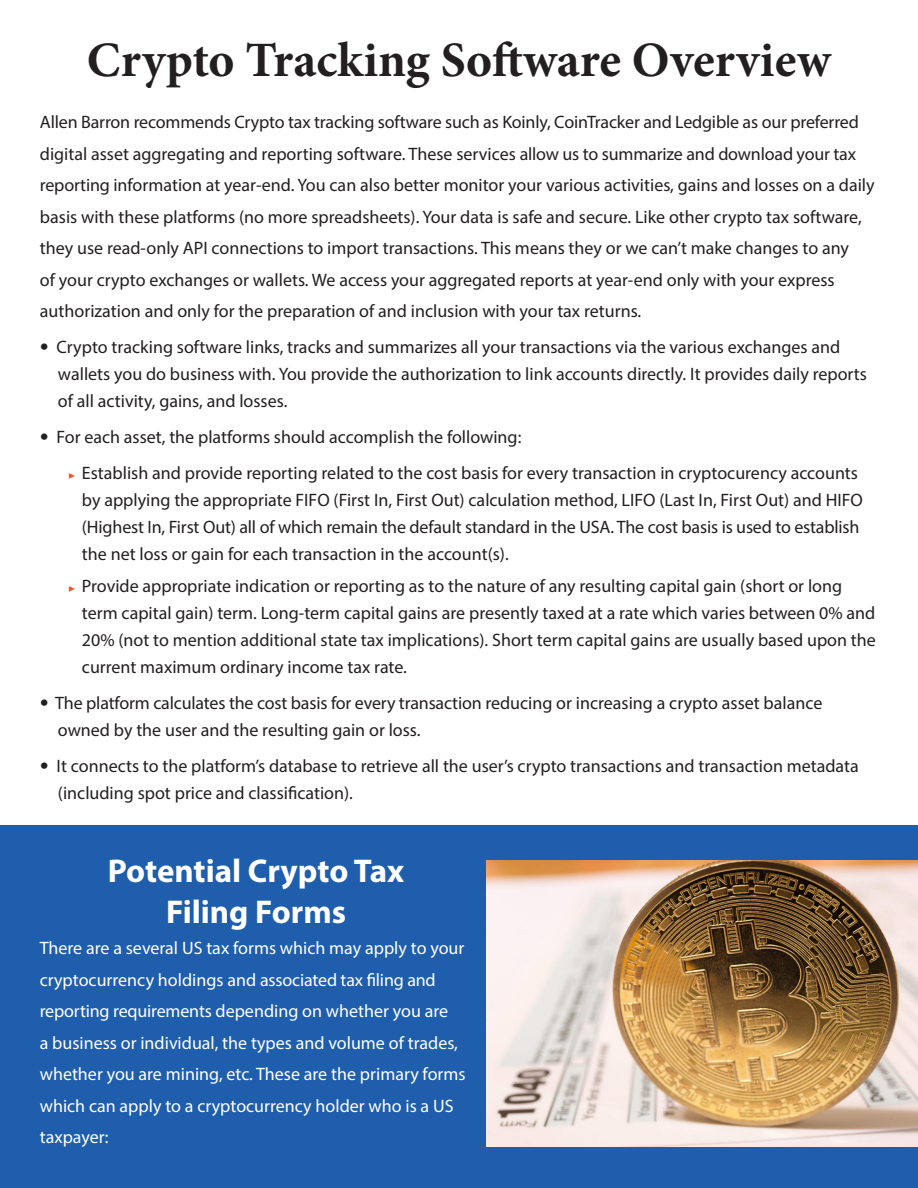
<style>
.page{position:relative;width:918px;height:1188px;background:#fff}
.page>*{position:absolute;margin:0;border:0;box-sizing:border-box;transform-origin:0 0}
.t1{font:700 49.5px "Minion Pro";color:#231f20}
.t2{font:700 33px "Myriad Pro";color:#fff}
.t3{font:18px/27px "Myriad Pro";color:#231f20}
.t4{font:18px/31.5px "Myriad Pro";color:#fff}
.s1{font-family:"Avenir LT Std"}
.s2{font-family:"Minion Pro";font-size:12px;color:#f15122}
</style>
<div class="page">
<div style="left:0;top:826px;width:918px;height:362px;background:#1e5eac"></div>
<img style="left:486px;top:860px;width:432px;height:286px">
<p class="t1" style="left:87px;top:26px;width:746px">Crypto Tracking Software Overview</p>
<p class="t3" style="left:40px;top:106px;width:836px;line-height:31.5px">Allen Barron recommends Crypto tax tracking software such as Koinly, CoinTracker and Ledgible as our preferred digital asset aggregating and reporting software. These services allow us to summarize and download your tax reporting information at year-end. You can also better monitor your various activities, gains and losses on a daily basis with these platforms (no more spreadsheets). Your data is safe and secure. Like other crypto tax software, they use read-only API connections to import transactions. This means they or we can’t make changes to any<br>of your crypto exchanges or wallets. We access your aggregated reports at year-end only with your express authorization and only for the preparation of and inclusion with your tax returns.</p>
<p class="t3" style="left:58px;top:334px;width:811px;text-indent:-18px"><span class="s1">•</span> Crypto tracking software links, tracks and summarizes all your transactions via the various exchanges and wallets you do business with. You provide the authorization to link accounts directly. It provides daily reports of all activity, gains, and losses.</p>
<p class="t3" style="left:40px;top:424px;width:483px"><span class="s1">•</span> For each asset, the platforms should accomplish the following:</p>
<p class="t3" style="left:82px;top:460px;width:783px;text-indent:-14px"><span class="s2">▶</span> Establish and provide reporting related to the cost basis for every transaction in cryptocurency accounts by applying the appropriate FIFO (First In, First Out) calculation method, LIFO (Last In, First Out) and HIFO (Highest In, First Out) all of which remain the default standard in the USA. The cost basis is used to establish the net loss or gain for each transaction in the account(s).</p>
<p class="t3" style="left:82px;top:572px;width:795px;text-indent:-14px"><span class="s2">▶</span> Provide appropriate indication or reporting as to the nature of any resulting capital gain (short or long term capital gain) term. Long-term capital gains are presently taxed at a rate which varies between 0% and 20% (not to mention additional state tax implications). Short term capital gains are usually based upon the current maximum ordinary income tax rate.</p>
<p class="t3" style="left:58px;top:689px;width:766px;text-indent:-18px"><span class="s1">•</span> The platform calculates the cost basis for every transaction reducing or increasing a crypto asset balance owned by the user and the resulting gain or loss.</p>
<p class="t3" style="left:58px;top:752px;width:802px;text-indent:-18px"><span class="s1">•</span> It connects to the platform’s database to retrieve all the user’s crypto transactions and transaction metadata (including spot price and classification).</p>
<p class="t2" style="left:108px;top:850px;width:298px">Potential Crypto Tax</p>
<p class="t2" style="left:166px;top:890px;width:182px">Filing Forms</p>
<p class="t4" style="left:40px;top:932px;width:427px">There are a several US tax forms which may apply to your cryptocurrency holdings and associated tax filing and reporting requirements depending on whether you are<br>a business or individual, the types and volume of trades, whether you are mining, etc. These are the primary forms which can apply to a cryptocurrency holder who is a US taxpayer:</p>
</div>
